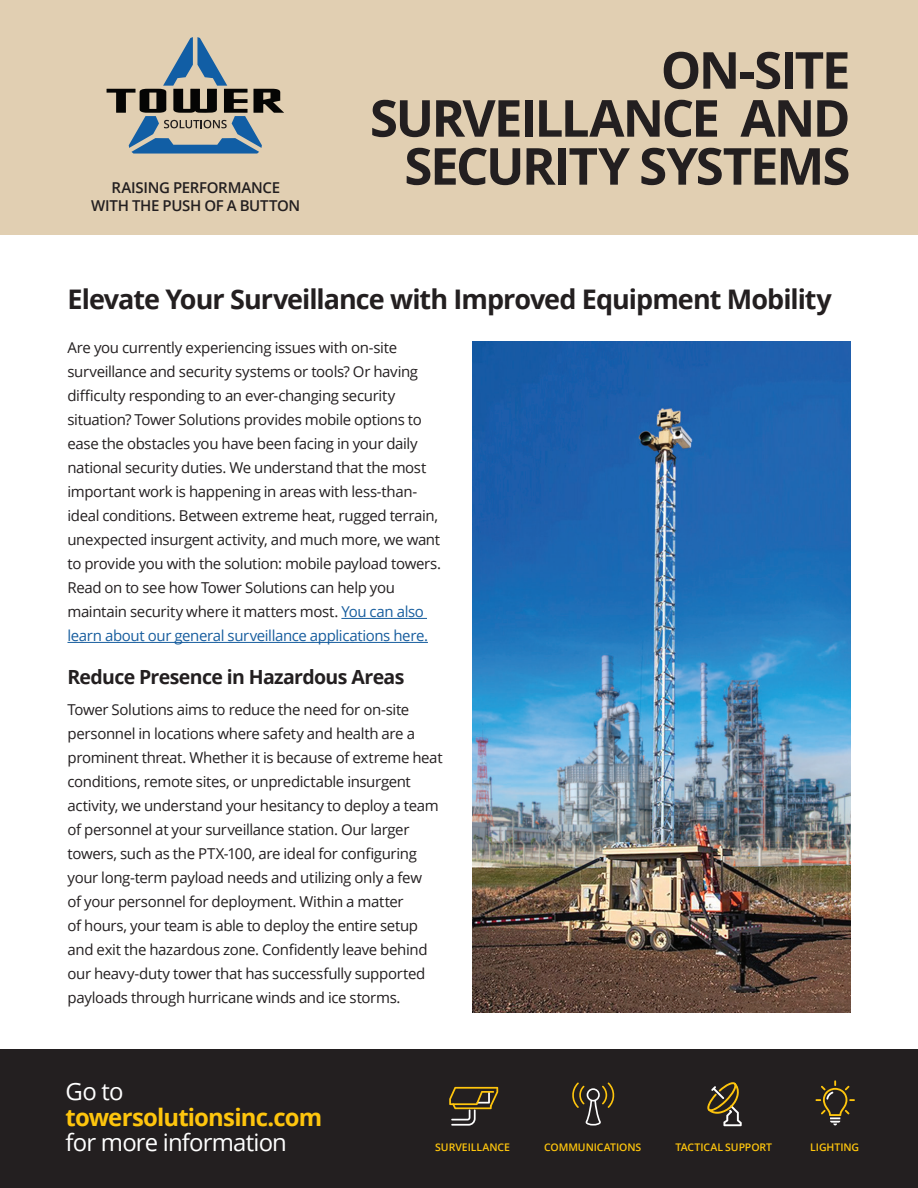
<style>
.page{position:relative;width:918px;height:1188px;background:#fff}
.page>*{position:absolute;margin:0;border:0;box-sizing:border-box;transform-origin:0 0}
.t1{font:700 51px/48px "Open Sans";letter-spacing:-.045em;color:#231f20;text-align:right}
.t2{font:700 27px "Open Sans";letter-spacing:-.035em;color:#231f20}
.t3{font:23.85px "Open Sans";letter-spacing:-.035em;color:#fff}
.t4{font:700 23.85px "Open Sans";letter-spacing:-.035em;color:#fec50d}
.t5{font:700 19.5px "Open Sans";letter-spacing:-.035em;color:#231f20}
.t6{font:15px/24px "Open Sans";letter-spacing:-.025em;color:#231f20}
.t7{font:600 15px/18px "Open Sans";letter-spacing:-.02em;color:#231f20;text-align:center}
.t8{font:600 10.5px "Open Sans";letter-spacing:-.005em;color:#fec50d}
.s1{color:#175d9e}
</style>
<div class="page">
<hr style="left:341px;top:618px;width:86px;height:1px;background:#175d9e">
<hr style="left:68px;top:642px;width:360px;height:1px;background:#175d9e">
<div style="left:0;top:0;width:918px;height:234px;background:#e1cfb2"></div>
<svg style="left:107px;top:37px;width:177px;height:117px"></svg>
<div style="left:0;top:1050px;width:918px;height:138px;background:#231f20"></div>
<svg style="left:449px;top:1087px;width:49px;height:39px"></svg>
<svg style="left:572px;top:1082px;width:43px;height:44px"></svg>
<svg style="left:815px;top:1080px;width:40px;height:45px"></svg>
<svg style="left:707px;top:1082px;width:35px;height:44px"></svg>
<img style="left:472px;top:342px;width:378px;height:670px">
<p class="t7" style="left:91px;top:179px;width:211px">RAISING PERFORMANCE<br>WITH THE PUSH OF A BUTTON</p>
<h1 class="t1" style="left:370px;top:45px;width:482px">ON-SITE<br>SURVEILLANCE AND<br>SECURITY SYSTEMS</h1>
<h2 class="t2" style="left:68px;top:280px;width:766px">Elevate Your Surveillance with Improved Equipment Mobility</h2>
<p class="t6" style="left:68px;top:335px;width:375px">Are you currently experiencing issues with on-site surveillance and security systems or tools? Or having difficulty responding to an ever-changing security situation? Tower Solutions provides mobile options to ease the obstacles you have been facing in your daily national security duties. We understand that the most important work is happening in areas with less-than&shy;ideal conditions. Between extreme heat, rugged terrain, unexpected insurgent activity, and much more, we want to provide you with the solution: mobile payload towers.<br>Read on to see how Tower Solutions can help you maintain security where it matters most. <span class="s1">You can also learn about our general surveillance applications here.</span></p>
<h3 class="t5" style="left:68px;top:663px;width:339px">Reduce Presence in Hazardous Areas</h3>
<p class="t6" style="left:68px;top:697px;width:377px">Tower Solutions aims to reduce the need for on-site personnel in locations where safety and health are a prominent threat. Whether it is because of extreme heat conditions, remote sites, or unpredictable insurgent activity, we understand your hesitancy to deploy a team of personnel at your surveillance station. Our larger towers, such as the PTX-100, are ideal for configuring your long-term payload needs and utilizing only a few<br>of your personnel for deployment. Within a matter<br>of hours, your team is able to deploy the entire setup and exit the hazardous zone. Confidently leave behind our heavy-duty tower that has successfully supported payloads through hurricane winds and ice storms.</p>
<h3 class="t3" style="left:66px;top:1075px;width:59px">Go to</h3>
<h3 class="t4" style="left:66px;top:1100px;width:258px">towersolutionsinc.com</h3>
<h3 class="t3" style="left:66px;top:1126px;width:223px">for more information</h3>
<p class="t8" style="left:435px;top:1140px;width:76px">SURVEILLANCE</p>
<p class="t8" style="left:544px;top:1140px;width:99px">COMMUNICATIONS</p>
<p class="t8" style="left:676px;top:1140px;width:98px">TACTICAL SUPPORT</p>
<p class="t8" style="left:810px;top:1140px;width:50px">LIGHTING</p>
</div>
